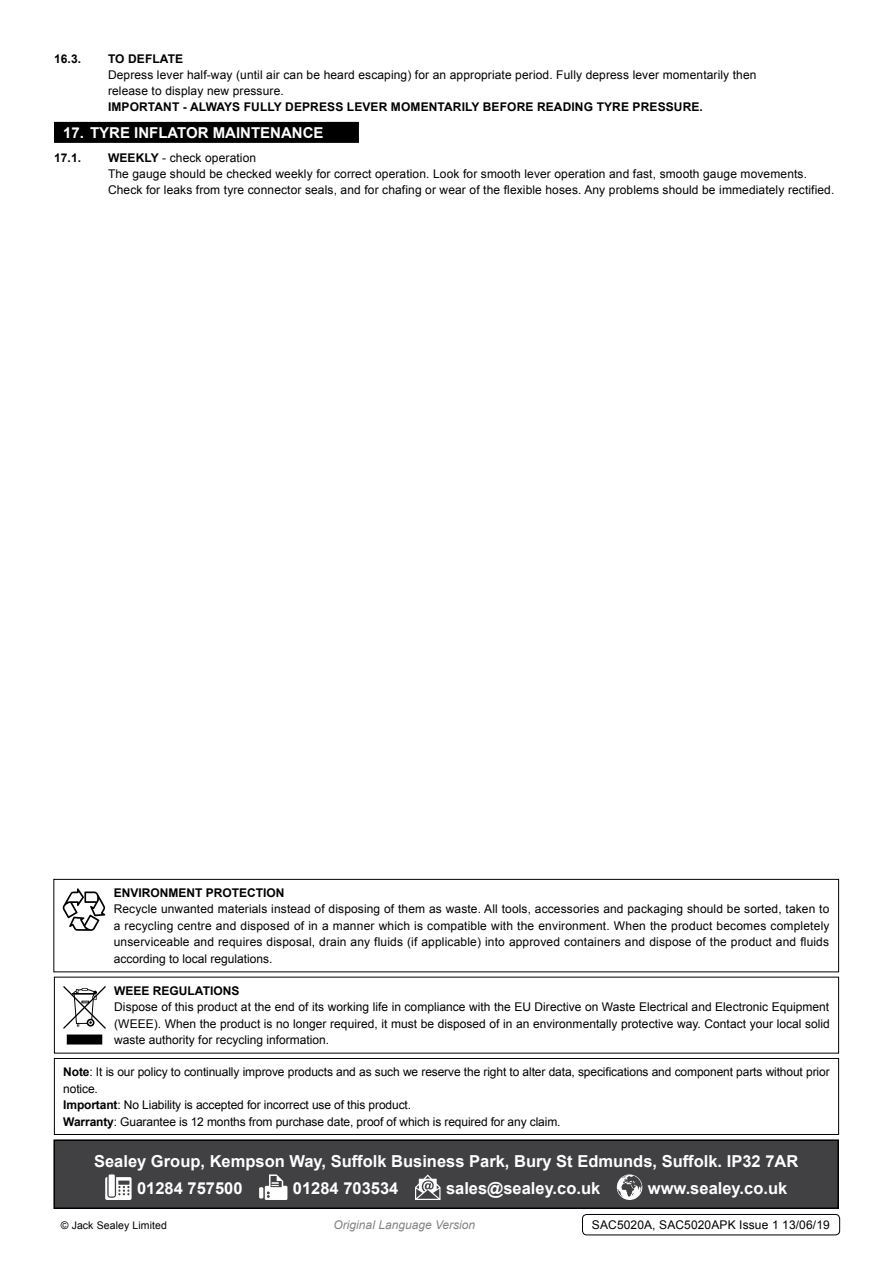
<style>
.page{position:relative;width:893px;height:1263px;background:#fff}
.page>*{position:absolute;margin:0;border:0;box-sizing:border-box;transform-origin:0 0}
.t1{font:700 16.5px/26.7px "Arial";color:#fff}
.t2{font:700 15px "Arial";color:#fff}
.t3{font:12px/16.5px "Arial";letter-spacing:.01em;color:#000;text-align:justify}
.t4{font:12px/16.5px "Arial";letter-spacing:-.01em;color:#000}
.t5{font:700 12px "Arial";color:#000}
.t6{font:italic 12px "Arial";color:#808285}
.t7{font:10.5px "Arial";letter-spacing:.01em;color:#000}
.s1{font-weight:700}
</style>
<div class="page">
<div style="left:54px;top:1140px;width:784px;height:68px;background:#414042"></div>
<svg style="left:105px;top:1177px;width:27px;height:23px"></svg>
<div style="left:109px;top:1174px;width:6px;height:22px;background:#fff"></div>
<svg style="left:259px;top:1187px;width:4px;height:11px"></svg>
<svg style="left:265px;top:1174px;width:22px;height:26px"></svg>
<svg style="left:415px;top:1174px;width:25px;height:26px"></svg>
<svg style="left:617px;top:1174px;width:25px;height:26px"></svg>
<div style="left:53px;top:1139px;width:786px;height:70px;border:2px solid #000"></div>
<div style="left:53px;top:879px;width:786px;height:93px;border:1px solid #000"></div>
<svg style="left:63px;top:888px;width:42px;height:43px"></svg>
<div style="left:68px;top:1035px;width:34px;height:9px;background:#000"></div>
<div style="left:67px;top:1034px;width:35px;height:10px;border:2px solid #000"></div>
<svg style="left:63px;top:986px;width:43px;height:43px"></svg>
<div style="left:54px;top:1058px;width:785px;height:77px;border:1px solid #000"></div>
<div style="left:54px;top:122px;width:305px;height:21px;background:#000"></div>
<div style="left:582px;top:1214px;width:258px;height:21px;border:1px solid #000;border-radius:4px"></div>
<p class="t5" style="left:54px;top:51px;width:29px">16.3.</p>
<p class="t5" style="left:108px;top:51px;width:77px">To deflate</p>
<p class="t3" style="left:54px;top:67px;width:33px">D</p>
<p class="t3" style="left:108px;top:67px;width:650px;line-height:15.8px;text-indent:9px">epress lever half-way (until air can be heard escaping) for an appropriate period. Fully depress lever momentarily then release to display new pressure.</p>
<p class="t5" style="left:54px;top:98px;width:16px">IMPORT</p>
<p class="t5" style="left:154px;top:98px;width:98px">ANT - ALWAYS FULL</p>
<p class="t5" style="left:274px;top:98px;width:30px">Y DEPRESS</p>
<p class="t5" style="left:347px;top:98px;width:9px">LEVER</p>
<p class="t5" style="left:391px;top:98px;width:11px">MOME</p>
<p class="t5" style="left:429px;top:98px;width:64px">NTARILY BEFORE</p>
<p class="t5" style="left:537px;top:98px;width:105px">READING TYRE PRESSURE</p>
<p class="t5" style="left:700px;top:98px;width:5px">.</p>
<p class="t2" style="left:63px;top:122px;width:126px">17. TYRE INFLATOR</p>
<p class="t2" style="left:213px;top:122px;width:110px">MAINTENANCE</p>
<p class="t5" style="left:54px;top:150px;width:29px">17.1.</p>
<p class="t3" style="left:108px;top:150px;width:728px;line-height:15.8px;text-align:left"><span class="s1">Weekly</span> - check operation<br>The gauge should be checked weekly for correct operation. Look for smooth lever operation and fast, smooth gauge movements.<br>Check for leaks from tyre connector seals, and for chafing or wear of the flexible hoses. Any problems should be immediately rectified.</p>
<p class="t5" style="left:114px;top:885px;width:170px">Environment Protection</p>
<p class="t3" style="left:114px;top:901px;width:717px">Recycle unwanted materials instead of disposing of them as waste. All tools, accessories and packaging should be sorted, taken to a recycling centre and disposed of in a manner which is compatible with the environment. When the product becomes completely unserviceable and requires disposal, drain any fluids (if applicable) into approved containers and dispose of the product and fluids according to local regulations.</p>
<p class="t5" style="left:114px;top:982px;width:127px">Weee Regulations</p>
<p class="t3" style="left:114px;top:999px;width:717px">Dispose of this product at the end of its working life in compliance with the EU Directive on Waste Electrical and Electronic Equipment (WEEE). When the product is no longer required, it must be disposed of in an environmentally protective way. Contact your local solid waste authority for recycling information.</p>
<p class="t4" style="left:63px;top:1064px;width:768px"><span class="s1">Note</span>: It is our policy to continually improve products and as such we reserve the right to alter data, specifications and component parts without prior notice.<br><span class="s1">Important</span>: No Liability is accepted for incorrect use of this product.<br><span class="s1">Warranty</span>: Guarantee is 12 months from purchase date, proof of which is required for any claim.</p>
<h1 class="t1" style="left:137px;top:1148px;width:661px;text-indent:-43px">Sealey Group, Kempson Way, Suffolk Business Park, Bury St Edmunds, Suffolk. IP32 7AR<br>01284 757500</h1>
<h1 class="t1" style="left:293px;top:1175px;width:107px">01284 703534</h1>
<h1 class="t1" style="left:446px;top:1175px;width:156px">sales@sealey.co.uk</h1>
<h1 class="t1" style="left:648px;top:1175px;width:141px">www.sealey.co.uk</h1>
<p class="t7" style="left:61px;top:1218px;width:108px">© Jack Sealey Limited</p>
<p class="t6" style="left:334px;top:1217px;width:143px">Original Language Version</p>
<p class="t3" style="left:592px;top:1217px;width:239px">SAC5020A, SAC5020APK Issue 1 13/06/19</p>
</div>
